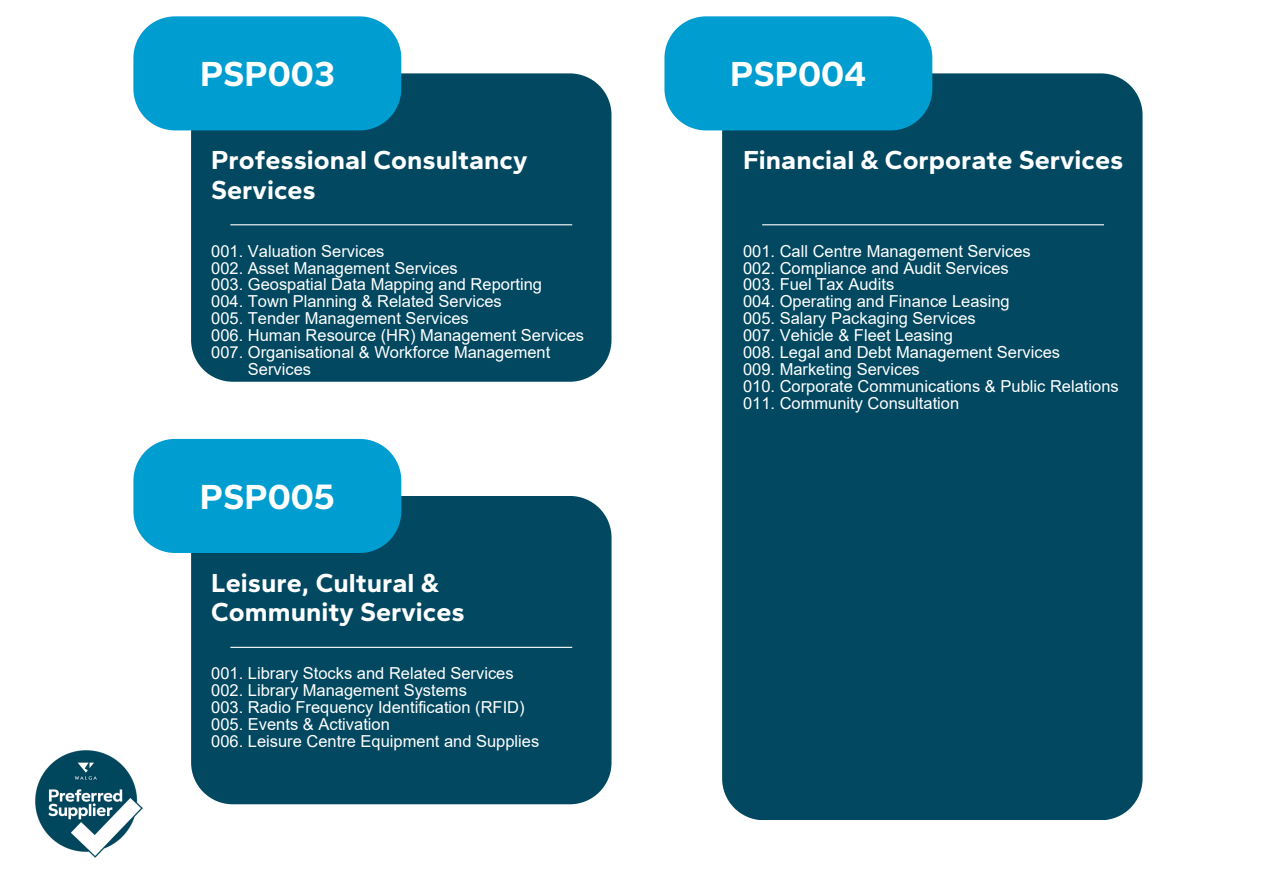
<style>
.page{position:relative;width:1263px;height:894px;background:#fff}
.page>*{position:absolute;margin:0;border:0;box-sizing:border-box;transform-origin:0 0}
.t1{font:700 36px "Gantari";color:#fff}
.t2{font:700 27px/29.2px "Gantari";color:#fff}
.t3{font:16.5px/16.8px "Arial";color:#fff}
</style>
<div class="page">
<img style="left:36px;top:750px;width:107px;height:107px">
<div style="left:191px;top:73px;width:420px;height:308px;background:#014860"></div>
<div style="left:722px;top:73px;width:420px;height:746px;background:#014860"></div>
<div style="left:133px;top:16px;width:268px;height:114px;background:#009dd1"></div>
<div style="left:664px;top:16px;width:268px;height:114px;background:#009dd1"></div>
<hr style="left:230px;top:224px;width:342px;height:1px;background:#fff">
<hr style="left:762px;top:224px;width:342px;height:1px;background:#fff">
<div style="left:191px;top:496px;width:420px;height:308px;background:#014860"></div>
<div style="left:133px;top:439px;width:268px;height:114px;background:#009dd1"></div>
<hr style="left:230px;top:646px;width:342px;height:1px;background:#fff">
<h2 class="t1" style="left:200px;top:52px;width:136px">PSP003</h2>
<p class="t1" style="left:730px;top:52px;width:138px">PSP004</p>
<p class="t2" style="left:211px;top:145px;width:318px">Professional Consultancy<br>Services</p>
<p class="t3" style="left:211px;top:242px;width:175px">001. Valuation Services</p>
<p class="t3" style="left:211px;top:259px;width:248px">002. Asset Management Services</p>
<p class="t3" style="left:211px;top:276px;width:332px">003. Geospatial Data Mapping and Reporting</p>
<p class="t3" style="left:211px;top:293px;width:292px">004. Town Planning &amp; Related Services</p>
<p class="t3" style="left:211px;top:310px;width:259px">005. Tender Management Services</p>
<h1 class="t3" style="left:211px;top:327px;width:374px">006. Human Resource (HR) Management Services</h1>
<h2 class="t3" style="left:248px;top:344px;width:304px;text-indent:-37px">007. Organisational &amp; Workforce Management<br>Services</h2>
<p class="t1" style="left:200px;top:474px;width:136px">PSP005</p>
<p class="t2" style="left:211px;top:567px;width:255px">Leisure, Cultural &amp;<br>Community Services</p>
<p class="t3" style="left:211px;top:665px;width:304px">001. Library Stocks and Related Services</p>
<p class="t3" style="left:211px;top:681px;width:257px">002. Library Management Systems</p>
<p class="t3" style="left:211px;top:698px;width:315px">003. Radio Frequency Identification (RFID)</p>
<p class="t3" style="left:211px;top:715px;width:180px">005. Events &amp; Activation</p>
<p class="t3" style="left:211px;top:732px;width:330px">006. Leisure Centre Equipment and Supplies</p>
<p class="t2" style="left:743px;top:145px;width:382px">Financial &amp; Corporate Services</p>
<p class="t3" style="left:743px;top:242px;width:289px">001. Call Centre Management Services</p>
<p class="t3" style="left:743px;top:259px;width:267px">002. Compliance and Audit Services</p>
<p class="t3" style="left:743px;top:276px;width:153px">003. Fuel Tax Audits</p>
<p class="t3" style="left:743px;top:293px;width:268px">004. Operating and Finance Leasing</p>
<p class="t3" style="left:743px;top:310px;width:234px">005. Salary Packaging Services</p>
<h1 class="t3" style="left:743px;top:327px;width:211px">007. Vehicle &amp; Fleet Leasing</h1>
<h2 class="t3" style="left:743px;top:344px;width:319px">008. Legal and Debt Management Services</h2>
<p class="t3" style="left:743px;top:360px;width:178px">009. Marketing Services</p>
<p class="t3" style="left:743px;top:377px;width:377px">010. Corporate Communications &amp; Public Relations<br>011. Community Consultation</p>
</div>
